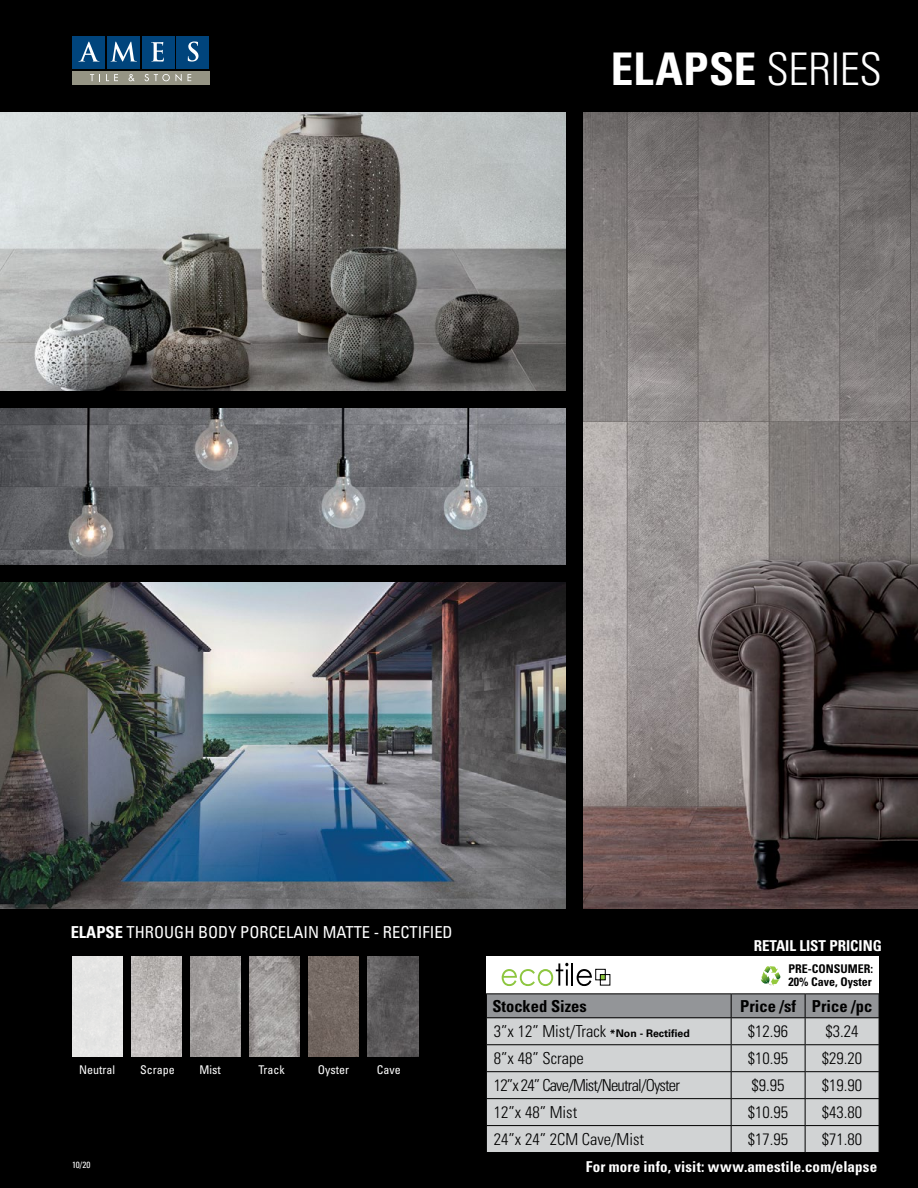
<style>
.page{position:relative;width:918px;height:1188px;background:#000}
.page>*{position:absolute;margin:0;border:0;box-sizing:border-box;transform-origin:0 0}
.t1{font:700 condensed 45px "Univers LT Std";letter-spacing:.01em;color:#fff}
.t2{font:300 condensed 16.5px "Univers LT Std";color:#000}
.t3{font:condensed 16.5px "Univers LT Std";color:#fff}
.t4{font:300 condensed 16.5px "Univers LT Std";letter-spacing:-.05em;color:#000}
.t5{font:700 condensed 16.5px "Univers LT Std";color:#000}
.t6{font:700 condensed 15px "Univers LT Std";letter-spacing:.005em;color:#fff}
.t7{font:condensed 12px "Univers LT Std";color:#fff}
.t8{font:700 condensed 12px/13.2px "Univers LT Std";color:#000}
.t9{font:condensed 9px "Univers LT Std";color:#fff}
.s1{font-weight:300}
.s2{font-weight:700}
.s3{font-weight:700;font-stretch:normal;font-size:10.5px}
</style>
<div class="page">
<img style="left:584px;top:112px;width:334px;height:796px">
<img style="left:0;top:408px;width:566px;height:156px">
<img style="left:0;top:582px;width:566px;height:326px">
<img style="left:0;top:112px;width:566px;height:278px">
<div style="left:486px;top:956px;width:393px;height:38px;background:#fff"></div>
<hr style="left:486px;top:993px;width:245px;height:1px;background:#000">
<hr style="left:731px;top:993px;width:74px;height:1px;background:#000">
<hr style="left:805px;top:993px;width:74px;height:1px;background:#000">
<svg style="left:486px;top:994px;width:393px;height:158px;background:#bec0c2"></svg>
<svg style="left:502px;top:963px;width:66px;height:23px"></svg>
<hr style="left:571px;top:963px;width:2px;height:23px;background:#000">
<svg style="left:577px;top:968px;width:34px;height:18px"></svg>
<svg style="left:761px;top:966px;width:20px;height:20px"></svg>
<img style="left:190px;top:956px;width:51px;height:101px">
<img style="left:131px;top:956px;width:50px;height:101px">
<div style="left:72px;top:956px;width:50px;height:101px;background:#e4e5e4"></div>
<img style="left:368px;top:956px;width:50px;height:101px">
<img style="left:250px;top:956px;width:50px;height:101px">
<img style="left:309px;top:956px;width:50px;height:101px">
<div style="left:72px;top:71px;width:137px;height:14px;background:#959484"></div>
<div style="left:142px;top:36px;width:32px;height:33px;background:#00447c"></div>
<div style="left:107px;top:36px;width:33px;height:33px;background:#00447c"></div>
<div style="left:72px;top:36px;width:33px;height:33px;background:#00447c"></div>
<div style="left:177px;top:36px;width:32px;height:33px;background:#00447c"></div>
<svg style="left:188px;top:74px;width:3px;height:7px"></svg>
<svg style="left:78px;top:41px;width:104px;height:41px"></svg>
<svg style="left:188px;top:41px;width:10px;height:21px"></svg>
<h1 class="t1" style="left:611px;top:41px;width:273px">ELAPSE <span class="s1">SERIES</span></h1>
<p class="t3" style="left:71px;top:922px;width:383px"><span class="s2">ELAPSE</span> THROUGH BODY PORCELAIN MATTE - RECTIFIED</p>
<p class="t7" style="left:79px;top:1062px;width:37px">Neutral</p>
<p class="t7" style="left:259px;top:1062px;width:28px">Track</p>
<p class="t7" style="left:318px;top:1062px;width:33px">Oyster</p>
<p class="t7" style="left:377px;top:1062px;width:25px">Cave</p>
<p class="t7" style="left:140px;top:1062px;width:36px">Scrape</p>
<p class="t7" style="left:199px;top:1062px;width:23px">Mist</p>
<p class="t6" style="left:754px;top:936px;width:130px">RETAIL LIST PRICING</p>
<p class="t8" style="left:789px;top:962px;width:86px">PRE-CONSUMER:<br>20% Cave, Oyster</p>
<p class="t5" style="left:492px;top:996px;width:96px">Stocked Sizes</p>
<p class="t5" style="left:740px;top:996px;width:134px">Price /sf Price /pc</p>
<p class="t2" style="left:494px;top:1022px;width:197px">3”x 12” Mist/Track <span class="s3">*Non - Rectified</span></p>
<p class="t2" style="left:748px;top:1022px;width:42px">$12.96</p>
<p class="t2" style="left:826px;top:1022px;width:34px">$3.24</p>
<p class="t2" style="left:494px;top:1048px;width:91px">8”x 48” Scrape</p>
<p class="t2" style="left:748px;top:1048px;width:42px">$10.95</p>
<p class="t2" style="left:822px;top:1048px;width:42px">$29.20</p>
<p class="t4" style="left:494px;top:1075px;width:188px">12”x 24” Cave/Mist/Neutral/Oyster</p>
<p class="t2" style="left:752px;top:1075px;width:34px">$9.95</p>
<p class="t2" style="left:822px;top:1075px;width:42px">$19.90</p>
<p class="t2" style="left:494px;top:1102px;width:85px">12”x 48” Mist</p>
<p class="t2" style="left:748px;top:1102px;width:42px">$10.95</p>
<p class="t2" style="left:822px;top:1102px;width:42px">$43.80</p>
<p class="t2" style="left:494px;top:1129px;width:152px">24”x 24” 2CM Cave/Mist</p>
<p class="t2" style="left:748px;top:1129px;width:42px">$17.95</p>
<p class="t2" style="left:822px;top:1129px;width:42px">$71.80</p>
<p class="t9" style="left:72px;top:1159px;width:20px">10/20</p>
<p class="t6" style="left:586px;top:1157px;width:293px">For more info, visit: www.amestile.com/elapse</p>
</div>
